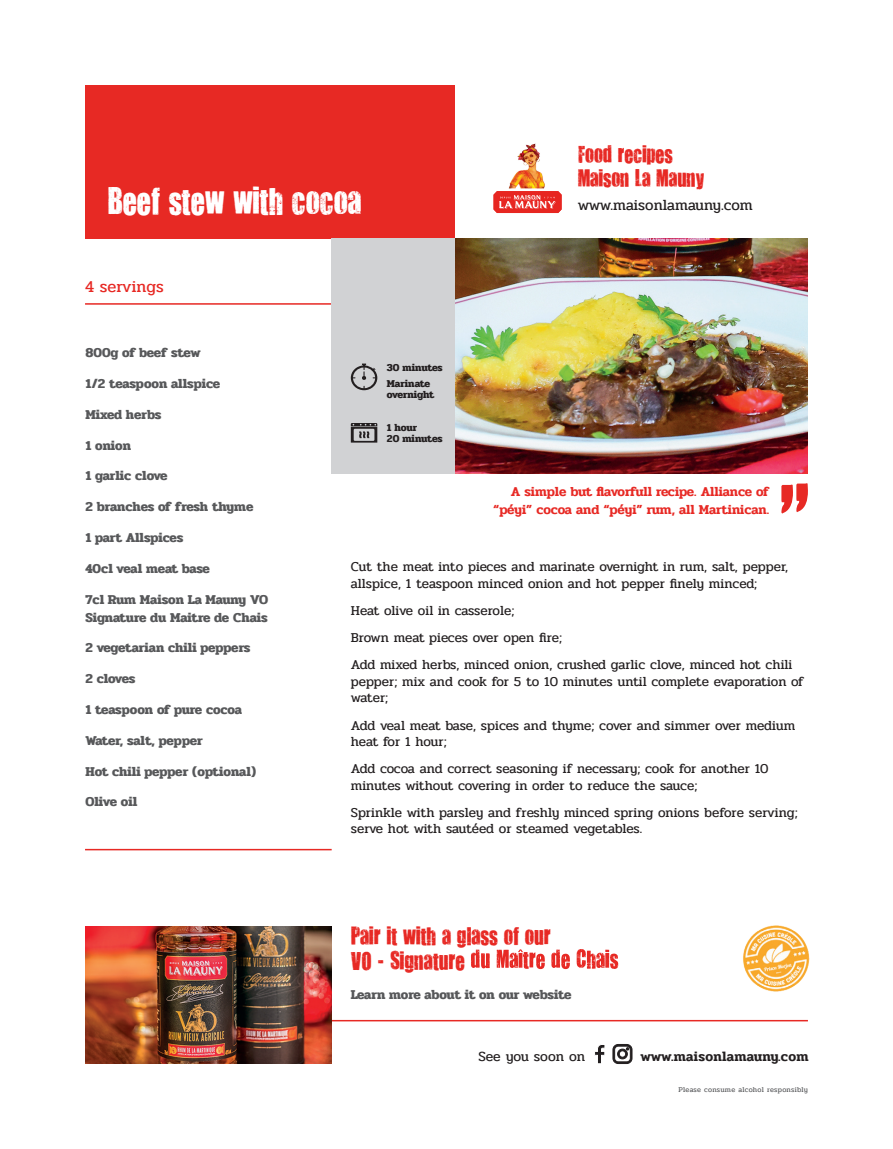
<style>
.page{position:relative;width:893px;height:1149px;background:#fff}
.page>*{position:absolute;margin:0;border:0;box-sizing:border-box;transform-origin:0 0}
.t1{font:31.5px "You Are Loved";color:#fff}
.t2{font:21px/25.2px "You Are Loved";color:#e72924}
.t3{font:19.95px/24px "You Are Loved";color:#e72924}
.t4{font:16.5px "Pridi";color:#e72924}
.t5{font:15.15px "Pridi";color:#231f20}
.t6{font:600 13.95px "Pridi";letter-spacing:.02em;color:#231f20}
.t7{font:13.95px "Pridi";color:#231f20}
.t8{font:13.5px/16.5px "Pridi";color:#231f20}
.t9{font:700 13.5px/18px "Pridi";color:#57585a}
.t10{font:600 13.5px/18px "Pridi";color:#e72924;text-align:right}
.t11{font:700 13.5px "Pridi";letter-spacing:-.025em;color:#57585a}
.t12{font:700 13.5px "Pridi";letter-spacing:-.02em;color:#57585a}
.t13{font:700 10.5px/15.5px "Pridi";letter-spacing:-.015em;color:#231f20}
.t14{font:7.2px "Pridi";letter-spacing:.04em;color:#57585a}
</style>
<div class="page">
<img style="left:493px;top:143px;width:52px;height:64px">
<svg style="left:494px;top:191px;width:68px;height:22px"></svg>
<hr style="left:332px;top:1019px;width:476px;height:2px;background:#e72924">
<hr style="left:85px;top:303px;width:247px;height:1px;background:#e72924">
<div style="left:85px;top:85px;width:370px;height:153px;background:#e72924"></div>
<svg style="left:612px;top:1044px;width:21px;height:19px"></svg>
<svg style="left:595px;top:1044px;width:10px;height:19px"></svg>
<div style="left:332px;top:238px;width:123px;height:235px;background:#d1d2d4"></div>
<svg style="left:351px;top:363px;width:26px;height:27px"></svg>
<svg style="left:351px;top:423px;width:26px;height:19px"></svg>
<img style="left:85px;top:926px;width:247px;height:137px">
<img style="left:455px;top:238px;width:353px;height:235px">
<hr style="left:85px;top:848px;width:247px;height:2px;background:#e72924">
<img style="left:743px;top:925px;width:67px;height:67px">
<svg style="left:471px;top:949px;width:147px;height:19px"></svg>
<svg style="left:781px;top:483px;width:27px;height:30px"></svg>
<h1 class="t1" style="left:108px;top:179px;width:255px">Beef stew with cocoa</h1>
<p class="t4" style="left:85px;top:274px;width:80px">4 servings</p>
<h3 class="t3" style="left:578px;top:141px;width:128px">Food recipes<br>Maison La Mauny</h3>
<p class="t5" style="left:578px;top:194px;width:177px">www.maisonlamauny.com</p>
<p class="t12" style="left:85px;top:342px;width:117px">800g of beef stew</p>
<p class="t9" style="left:85px;top:374px;width:136px">1/2 teaspoon allspice</p>
<p class="t9" style="left:85px;top:405px;width:77px">Mixed herbs</p>
<p class="t9" style="left:85px;top:436px;width:47px">1 onion</p>
<p class="t9" style="left:85px;top:467px;width:84px">1 garlic clove</p>
<p class="t9" style="left:85px;top:497px;width:170px">2 branches of fresh thyme</p>
<p class="t9" style="left:85px;top:528px;width:99px">1 part Allspices</p>
<p class="t9" style="left:85px;top:559px;width:126px">40cl veal meat base</p>
<p class="t9" style="left:85px;top:590px;width:184px">7cl Rum Maison La Mauny VO<br>Signature du Maitre de Chais</p>
<p class="t9" style="left:85px;top:638px;width:166px">2 vegetarian chili peppers</p>
<p class="t9" style="left:85px;top:669px;width:51px">2 cloves</p>
<p class="t9" style="left:85px;top:700px;width:158px">1 teaspoon of pure cocoa</p>
<p class="t9" style="left:85px;top:731px;width:119px">Water, salt, pepper</p>
<p class="t9" style="left:85px;top:761px;width:172px">Hot chili pepper (optional)</p>
<p class="t9" style="left:85px;top:792px;width:53px">Olive oil</p>
<p class="t13" style="left:387px;top:360px;width:57px">30 minutes<br>Marinate</p>
<p class="t13" style="left:387px;top:386px;width:49px">overnight</p>
<p class="t13" style="left:387px;top:421px;width:57px;line-height:11.2px">1 hour<br>20 minutes</p>
<p class="t10" style="left:493px;top:483px;width:277px">A simple but flavorfull recipe. Alliance of “péyi” cocoa and “péyi” rum, all Martinican.</p>
<p class="t8" style="left:351px;top:558px;width:439px">Cut the meat into pieces and marinate overnight in rum, salt, pepper, allspice, 1 teaspoon minced onion and hot pepper finely minced;</p>
<p class="t8" style="left:351px;top:597px;width:443px;line-height:27.2px">Heat olive oil in casserole;<br>Brown meat pieces over open fire;<br>Add mixed herbs, minced onion, crushed garlic clove, minced hot chili</p>
<p class="t8" style="left:351px;top:673px;width:455px">pepper; mix and cook for 5 to 10 minutes until complete evaporation of water;</p>
<p class="t8" style="left:351px;top:716px;width:446px">Add veal meat base, spices and thyme; cover and simmer over medium heat for 1 hour;</p>
<p class="t8" style="left:351px;top:760px;width:419px">Add cocoa and correct seasoning if necessary; cook for another 10 minutes without covering in order to reduce the sauce;</p>
<p class="t8" style="left:351px;top:804px;width:448px">Sprinkle with parsley and freshly minced spring onions before serving; serve hot with sautéed or steamed vegetables.</p>
<h2 class="t2" style="left:351px;top:921px;width:202px">Pair it with a glass of our<br>VO - Signature</h2>
<p class="t11" style="left:351px;top:984px;width:222px">Learn more about it on our website</p>
<p class="t7" style="left:478px;top:1046px;width:108px">See you soon on</p>
<p class="t6" style="left:640px;top:1046px;width:170px">www.maisonlamauny.com</p>
<p class="t14" style="left:679px;top:1084px;width:131px">Please consume alcohol responsibly</p>
</div>
